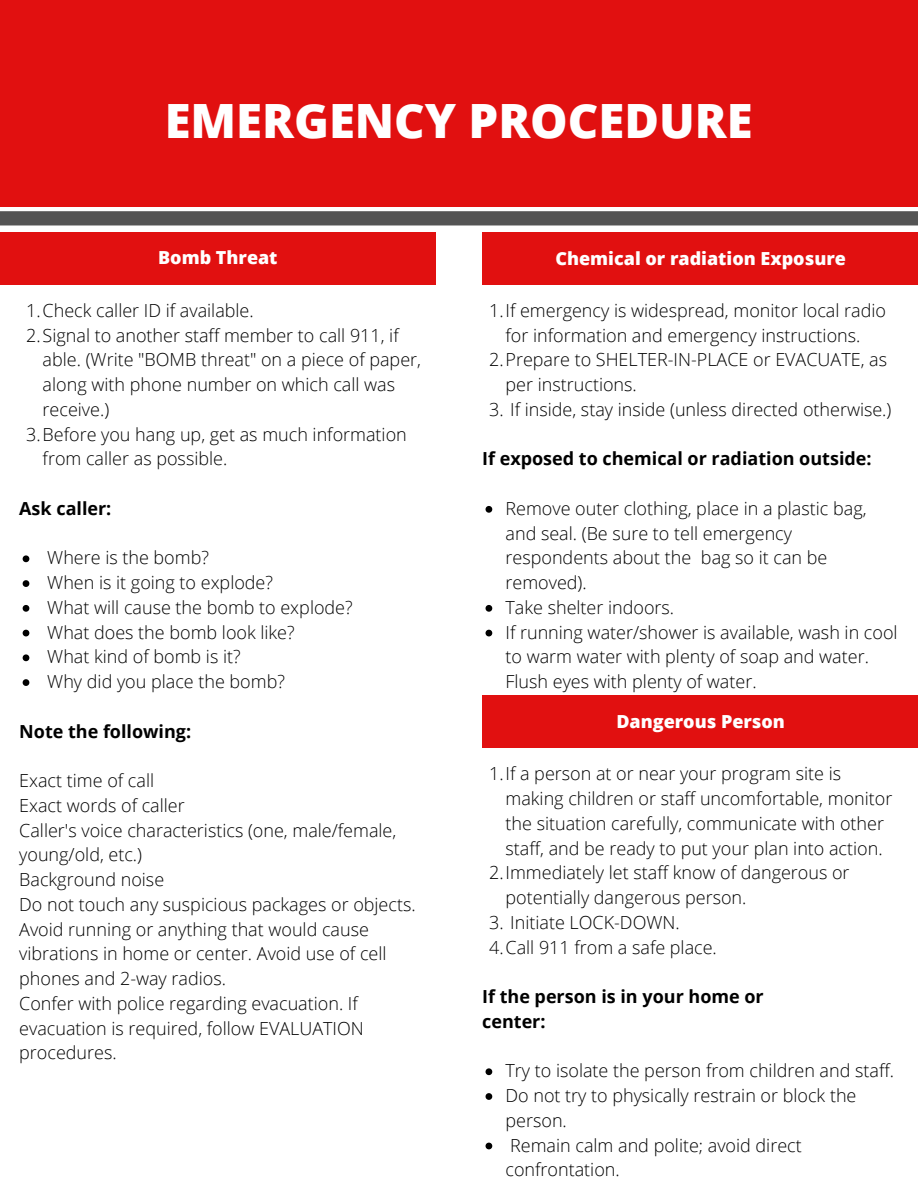
<style>
.page{position:relative;width:918px;height:1188px;background:#fff}
.page>*{position:absolute;margin:0;border:0;box-sizing:border-box;transform-origin:0 0}
.t1{font:800 47.25px "Open Sans";color:#fff}
.t2{font:300 18px/24.8px "Open Sans";color:#000}
.t3{font:700 18px/24.8px "Open Sans";color:#000}
.t4{font:800 18px "Open Sans";color:#fff}
</style>
<div class="page">
<div style="left:0;top:0;width:918px;height:206px;background:#e11010"></div>
<svg style="left:0;top:211px;width:918px;height:14px;background:#565656"></svg>
<div style="left:482px;top:232px;width:436px;height:52px;background:#e11010"></div>
<div style="left:0;top:232px;width:436px;height:52px;background:#e11010"></div>
<svg style="left:23px;top:555px;width:6px;height:7px"></svg>
<svg style="left:23px;top:580px;width:6px;height:7px"></svg>
<svg style="left:23px;top:605px;width:6px;height:7px"></svg>
<svg style="left:23px;top:630px;width:6px;height:6px"></svg>
<svg style="left:23px;top:654px;width:6px;height:7px"></svg>
<svg style="left:23px;top:679px;width:6px;height:7px"></svg>
<svg style="left:486px;top:506px;width:6px;height:7px"></svg>
<svg style="left:486px;top:605px;width:6px;height:7px"></svg>
<svg style="left:486px;top:630px;width:6px;height:6px"></svg>
<div style="left:482px;top:696px;width:436px;height:52px;background:#e11010"></div>
<svg style="left:486px;top:1068px;width:6px;height:7px"></svg>
<svg style="left:486px;top:1093px;width:6px;height:7px"></svg>
<svg style="left:486px;top:1143px;width:6px;height:6px"></svg>
<h1 class="t1" style="left:165px;top:87px;width:589px">EMERGENCY PROCEDURE</h1>
<p class="t4" style="left:158px;top:245px;width:121px">Bomb Threat</p>
<p class="t4" style="left:556px;top:245px;width:292px">Chemical or radiation Exposure</p>
<p class="t2" style="left:26px;top:298px;width:229px">1.Check caller ID if available.</p>
<p class="t2" style="left:26px;top:322px;width:374px">2.Signal to another staff member to call 911, if</p>
<p class="t2" style="left:43px;top:347px;width:380px">able. (Write "BOMB threat" on a piece of paper,</p>
<p class="t2" style="left:43px;top:372px;width:354px">along with phone number on which call was</p>
<p class="t2" style="left:43px;top:397px;width:68px">receive.)</p>
<p class="t2" style="left:26px;top:421px;width:382px">3.Before you hang up, get as much information</p>
<p class="t2" style="left:43px;top:446px;width:186px">from caller as possible.</p>
<p class="t2" style="left:489px;top:298px;width:398px">1.If emergency is widespread, monitor local radio</p>
<p class="t2" style="left:506px;top:322px;width:356px">for information and emergency instructions.</p>
<p class="t2" style="left:489px;top:347px;width:399px">2.Prepare to SHELTER-IN-PLACE or EVACUATE, as</p>
<p class="t2" style="left:506px;top:372px;width:133px">per instructions.</p>
<p class="t2" style="left:489px;top:397px;width:404px">3. If inside, stay inside (unless directed otherwise.)</p>
<p class="t3" style="left:482px;top:446px;width:391px">If exposed to chemical or radiation outside:</p>
<p class="t3" style="left:19px;top:496px;width:94px">Ask caller:</p>
<p class="t2" style="left:47px;top:545px;width:307px">Where is the bomb?<br>When is it going to explode?<br>What will cause the bomb to explode?<br>What does the bomb look like?<br>What kind of bomb is it?<br>Why did you place the bomb?</p>
<p class="t3" style="left:19px;top:718px;width:173px">Note the following:</p>
<p class="t2" style="left:19px;top:768px;width:398px">Exact time of call<br>Exact words of caller<br>Caller's voice characteristics (one, male/female, young/old, etc.)<br>Background noise<br>Do not touch any suspicious packages or objects.<br>Avoid running or anything that would cause vibrations in home or center. Avoid use of cell phones and 2-way radios.<br>Confer with police regarding evacuation. If evacuation is required, follow EVALUATION procedures.</p>
<p class="t2" style="left:506px;top:496px;width:394px">Remove outer clothing, place in a plastic bag, and seal. (Be sure to tell emergency respondents about the bag so it can be removed).<br>Take shelter indoors.<br>If running water/shower is available, wash in cool to warm water with plenty of soap and water.<br>Flush eyes with plenty of water.</p>
<p class="t4" style="left:616px;top:709px;width:170px">Dangerous Person</p>
<p class="t2" style="left:489px;top:761px;width:354px">1.If a person at or near your program site is</p>
<p class="t2" style="left:506px;top:786px;width:388px">making children or staff uncomfortable, monitor</p>
<p class="t2" style="left:506px;top:811px;width:380px">the situation carefully, communicate with other</p>
<p class="t2" style="left:506px;top:835px;width:379px">staff, and be ready to put your plan into action.</p>
<p class="t2" style="left:489px;top:860px;width:362px">2.Immediately let staff know of dangerous or</p>
<p class="t2" style="left:506px;top:885px;width:242px">potentially dangerous person.</p>
<p class="t2" style="left:489px;top:910px;width:229px">3. Initiate LOCK-DOWN.<br>4.Call 911 from a safe place.</p>
<p class="t3" style="left:482px;top:984px;width:283px">If the person is in your home or center:</p>
<p class="t2" style="left:506px;top:1058px;width:390px">Try to isolate the person from children and staff.<br>Do not try to physically restrain or block the person.<br>Remain calm and polite; avoid direct confrontation.</p>
</div>
